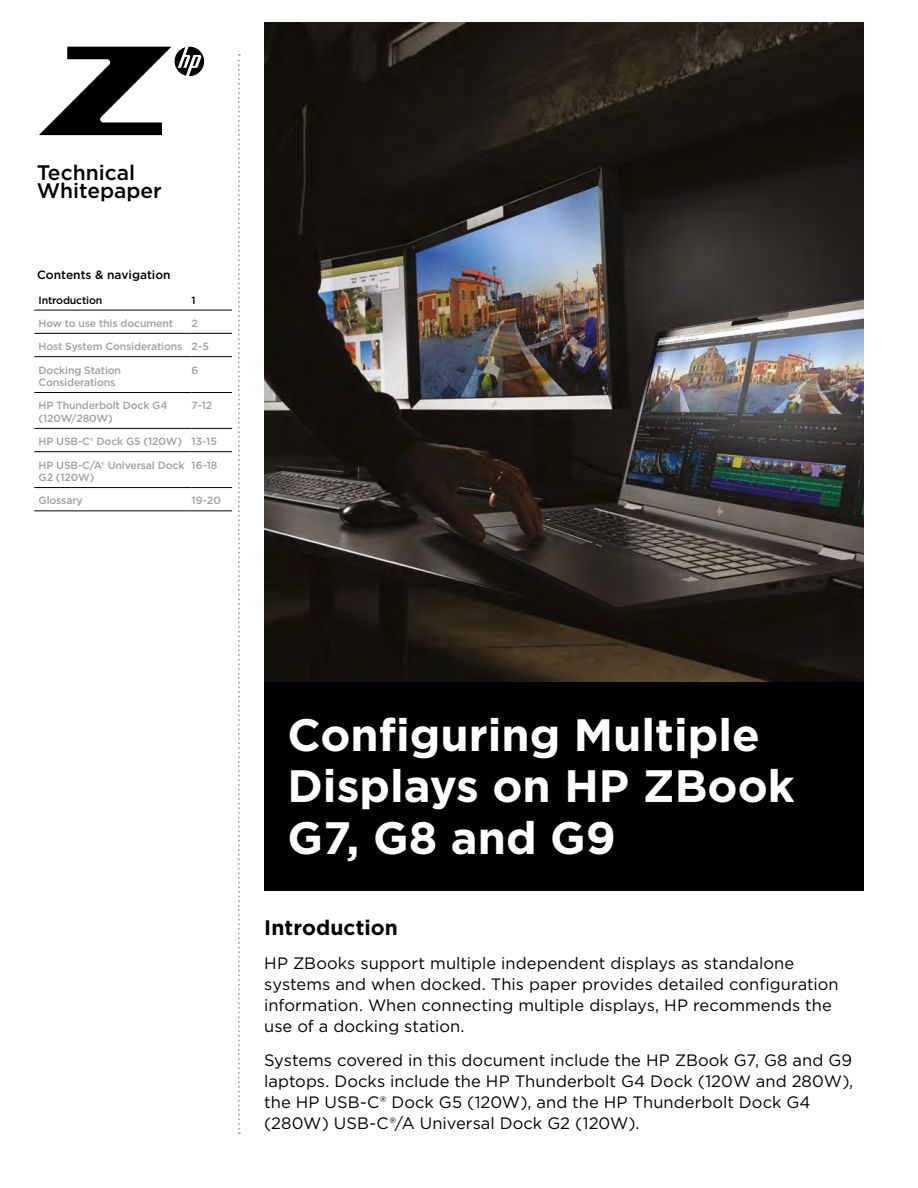
<style>
.page{position:relative;width:918px;height:1188px;background:#fff}
.page>*{position:absolute;margin:0;border:0;box-sizing:border-box;transform-origin:0 0}
.t1{font:700 45.3px/51.9px "Gotham";color:#fff}
.t2{font:500 21px/18px "Gotham";color:#000}
.t3{font:700 21px "Gotham";letter-spacing:.005em;color:#000}
.t4{font:16.5px/21px "Gotham";color:#000}
.t5{font:500 12px "Gotham";color:#000}
.t6{font:500 10.5px/12.6px "Gotham";letter-spacing:-.015em;color:#a1a09f}
.t7{font:500 10.5px "Gotham";letter-spacing:-.015em;color:#000}
</style>
<div class="page">
<svg style="left:238px;top:54px;width:2px;height:1080px"></svg>
<div style="left:264px;top:682px;width:600px;height:209px;background:#000"></div>
<img style="left:264px;top:23px;width:600px;height:659px">
<svg style="left:39px;top:47px;width:165px;height:88px"></svg>
<hr style="left:34px;top:310px;width:158px;height:1px;background:#000">
<hr style="left:34px;top:333px;width:158px;height:1px;background:#000">
<hr style="left:34px;top:356px;width:158px;height:1px;background:#000">
<hr style="left:34px;top:392px;width:158px;height:1px;background:#000">
<hr style="left:34px;top:428px;width:158px;height:1px;background:#000">
<hr style="left:34px;top:451px;width:158px;height:1px;background:#000">
<hr style="left:34px;top:487px;width:158px;height:1px;background:#000">
<hr style="left:34px;top:511px;width:158px;height:1px;background:#000">
<hr style="left:192px;top:310px;width:40px;height:1px;background:#000">
<hr style="left:192px;top:333px;width:40px;height:1px;background:#000">
<hr style="left:192px;top:392px;width:40px;height:1px;background:#000">
<hr style="left:192px;top:451px;width:40px;height:1px;background:#000">
<hr style="left:192px;top:487px;width:40px;height:1px;background:#000">
<hr style="left:192px;top:511px;width:40px;height:1px;background:#000">
<hr style="left:192px;top:356px;width:40px;height:1px;background:#000">
<hr style="left:192px;top:428px;width:40px;height:1px;background:#000">
<p class="t2" style="left:37px;top:163px;width:127px">Technical<br>Whitepaper</p>
<p class="t5" style="left:37px;top:267px;width:135px">Contents &amp; navigation</p>
<p class="t7" style="left:39px;top:293px;width:65px">Introduction</p>
<p class="t7" style="left:192px;top:293px;width:6px">1</p>
<p class="t6" style="left:39px;top:317px;width:136px">How to use this document</p>
<p class="t6" style="left:192px;top:317px;width:8px">2</p>
<p class="t6" style="left:39px;top:340px;width:172px">Host System Considerations 2-5</p>
<p class="t6" style="left:39px;top:363px;width:84px">Docking Station<br>Considerations</p>
<p class="t6" style="left:192px;top:363px;width:8px">6</p>
<p class="t6" style="left:39px;top:399px;width:130px">HP Thunderbolt Dock G4 (120W/280W)</p>
<p class="t6" style="left:192px;top:399px;width:22px">7-12</p>
<p class="t6" style="left:39px;top:435px;width:180px">HP USB-C® Dock G5 (120W) 13-15</p>
<p class="t6" style="left:39px;top:458px;width:147px">HP USB-C/A® Universal Dock<br>G2 (120W)</p>
<p class="t6" style="left:192px;top:458px;width:27px">16-18</p>
<p class="t6" style="left:39px;top:494px;width:46px">Glossary</p>
<p class="t6" style="left:192px;top:494px;width:31px">19-20</p>
<h1 class="t1" style="left:288px;top:708px;width:509px">Configuring Multiple<br>Displays on HP ZBook<br>G7, G8 and G9</h1>
<p class="t3" style="left:264px;top:914px;width:135px">Introduction</p>
<p class="t4" style="left:264px;top:952px;width:576px">HP ZBooks support multiple independent displays as standalone systems and when docked. This paper provides detailed configuration information. When connecting multiple displays, HP recommends the use of a docking station.</p>
<p class="t4" style="left:264px;top:1049px;width:591px">Systems covered in this document include the HP ZBook G7, G8 and G9 laptops. Docks include the HP Thunderbolt G4 Dock (120W and 280W), the HP USB-C® Dock G5 (120W), and the HP Thunderbolt Dock G4 (280W) USB-C®/A Universal Dock G2 (120W).</p>
</div>
